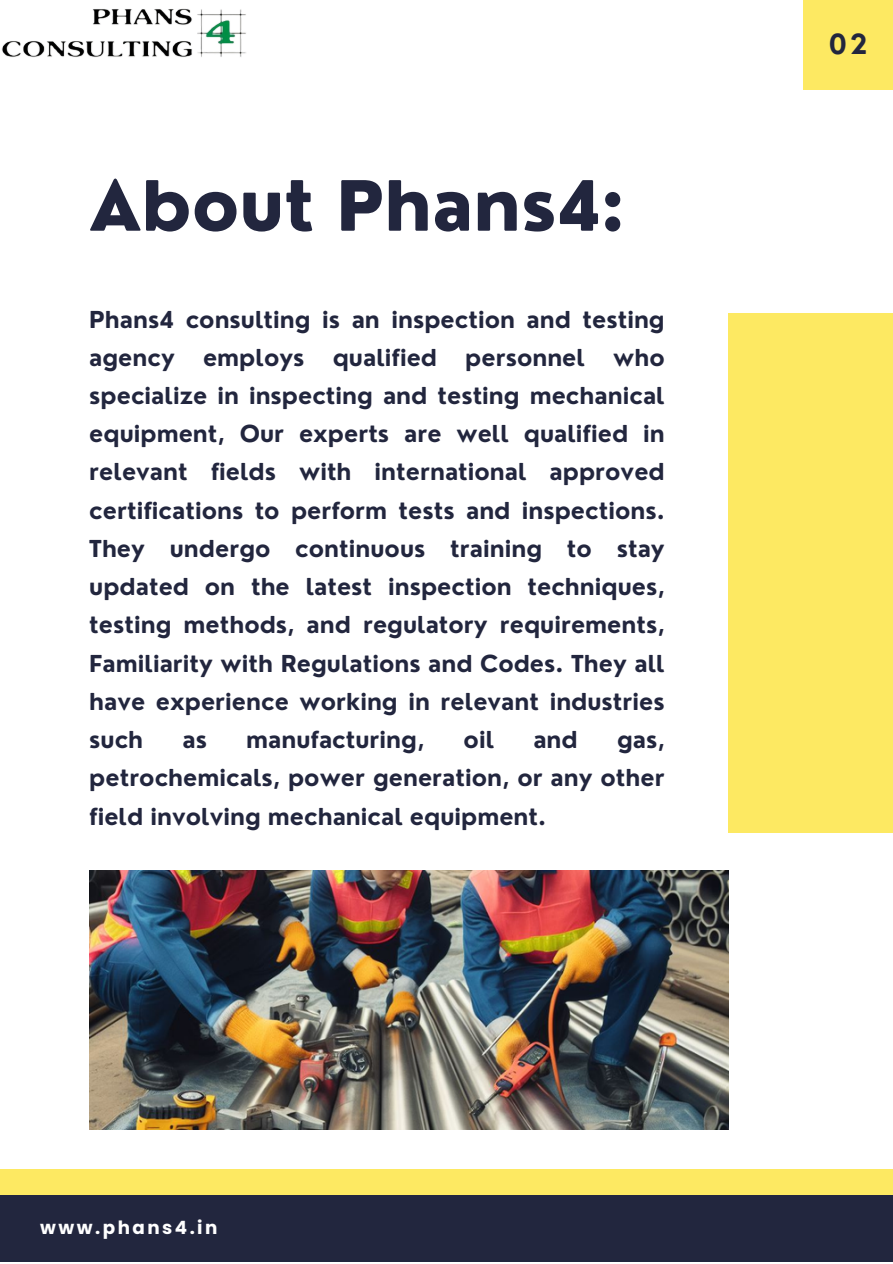
<style>
.page{position:relative;width:893px;height:1264px;background:#fff}
.page>*{position:absolute;margin:0;border:0;box-sizing:border-box;transform-origin:0 0}
.t1{font:800 67.5px "Nourd";color:#22263e}
.t2{font:700 27px "Nourd";color:#22263e}
.t3{font:700 22.8px/38.2px "Nourd";color:#22263e;text-align:justify}
.t4{font:700 18.3px "Poppins";letter-spacing:.135em;color:#fff}
</style>
<div class="page">
<div style="left:803px;top:0;width:89px;height:89px;background:#fde962"></div>
<div style="left:728px;top:313px;width:164px;height:520px;background:#fde962"></div>
<div style="left:0;top:1194px;width:892px;height:68px;background:#22263e"></div>
<div style="left:0;top:1168px;width:892px;height:26px;background:#fde962"></div>
<img style="left:1px;top:8px;width:245px;height:49px">
<img style="left:89px;top:870px;width:639px;height:259px">
<p class="t1" style="left:89px;top:163px;width:536px">About Phans4:</p>
<p class="t3" style="left:89px;top:300px;width:577px">Phans4 consulting is an inspection and testing agency employs qualified personnel who specialize in inspecting and testing mechanical equipment, Our experts are well qualified in relevant fields with international approved certifications to perform tests and inspections.<br>They undergo continuous training to stay updated on the latest inspection techniques, testing methods, and regulatory requirements, Familiarity with Regulations and Codes. They all have experience working in relevant industries such</p>
<p class="t3" style="left:182px;top:720px;width:26px">as</p>
<p class="t3" style="left:246px;top:720px;width:180px">manufacturing,</p>
<p class="t3" style="left:463px;top:720px;width:32px">oil</p>
<p class="t3" style="left:533px;top:720px;width:46px">and</p>
<p class="t3" style="left:89px;top:720px;width:577px;text-indent:527px">gas, petrochemicals, power generation, or any other field involving mechanical equipment.</p>
<p class="t4" style="left:40px;top:1214px;width:179px">www.phans4.in</p>
<p class="t2" style="left:828px;top:27px;width:40px">02</p>
</div>
